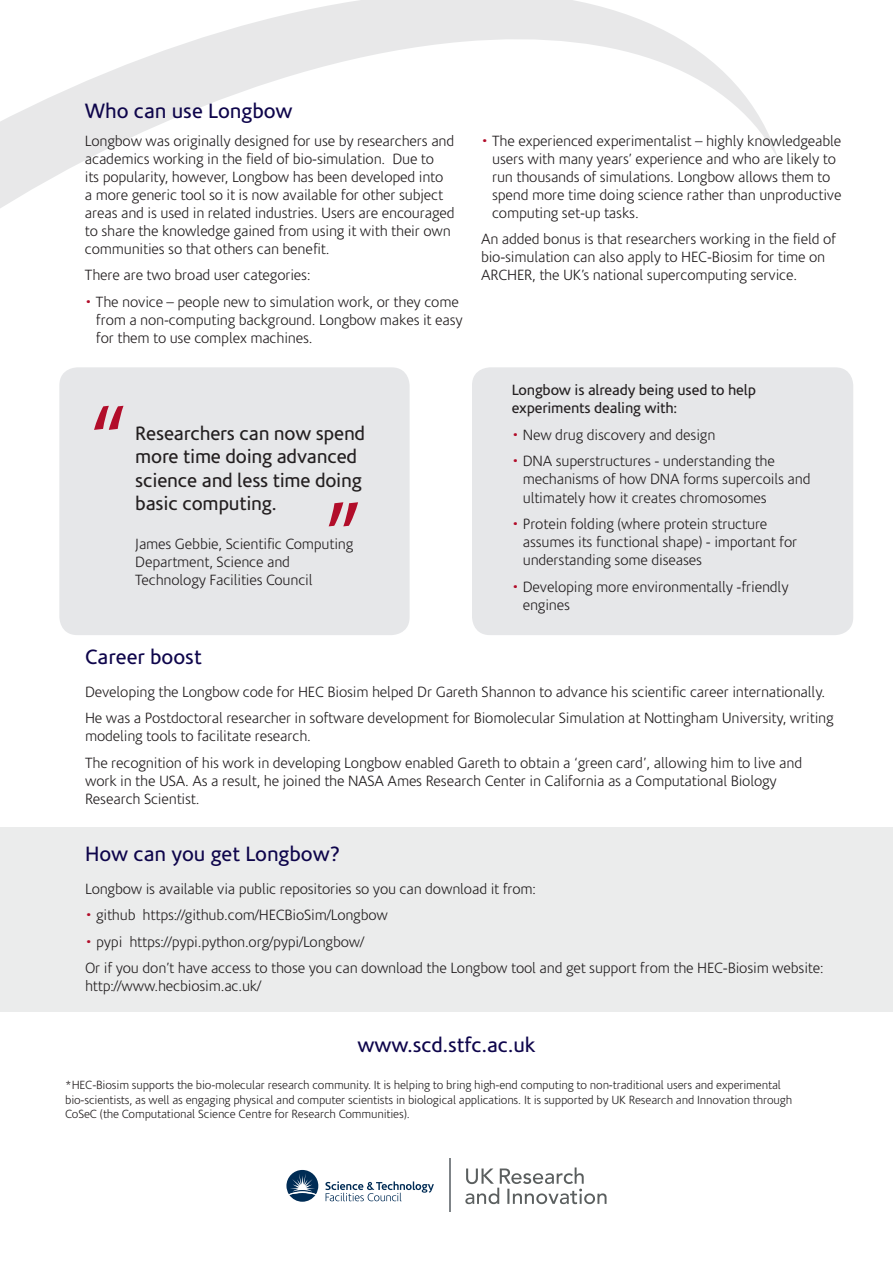
<style>
.page{position:relative;width:893px;height:1263px;background:#fff}
.page>*{position:absolute;margin:0;border:0;box-sizing:border-box;transform-origin:0 0}
.t1{font:21px "Corisande";color:#0e054b}
.t2{font:19.5px/23.4px "Corisande";letter-spacing:-.01em;color:#231f20}
.t3{font:300 15px/18px "Corisande";letter-spacing:-.01em;color:#231f20}
.t4{font:15px/18px "Corisande";letter-spacing:-.01em;color:#231f20}
.t5{font:300 12px/14.4px "Corisande";letter-spacing:-.01em;color:#231f20}
.s1{color:#b20d2a}
</style>
<div class="page">
<svg style="left:0;top:0;width:779px;height:208px"></svg>
<div style="left:0;top:827px;width:893px;height:185px;background:#ebecec"></div>
<div style="left:472px;top:367px;width:381px;height:268px;background:#e6e7e9;border-radius:18px"></div>
<div style="left:59px;top:367px;width:351px;height:268px;background:#e6e7e9;border-radius:18px"></div>
<svg style="left:94px;top:406px;width:30px;height:24px"></svg>
<svg style="left:329px;top:502px;width:29px;height:24px"></svg>
<svg style="left:465px;top:1167px;width:141px;height:37px"></svg>
<hr style="left:449px;top:1158px;width:1px;height:53px;background:#7f8488">
<svg style="left:325px;top:1181px;width:109px;height:20px"></svg>
<svg style="left:286px;top:1170px;width:32px;height:32px"></svg>
<p class="t1" style="left:85px;top:99px;width:209px">Who can use Longbow</p>
<p class="t3" style="left:85px;top:132px;width:371px">Longbow was originally designed for use by researchers and academics working in the field of bio-simulation. Due to<br>its popularity, however, Longbow has been developed into<br>a more generic tool so it is now available for other subject areas and is used in related industries. Users are encouraged to share the knowledge gained from using it with their own communities so that others can benefit.</p>
<p class="t3" style="left:85px;top:267px;width:227px">There are two broad user categories:</p>
<p class="t3" style="left:96px;top:293px;width:368px;text-indent:-11px"><span class="s1">•</span> The novice – people new to simulation work, or they come from a non-computing background. Longbow makes it easy for them to use complex machines.</p>
<p class="t2" style="left:135px;top:422px;width:231px">Researchers can now spend more time doing advanced science and less time doing basic computing.</p>
<p class="t3" style="left:135px;top:535px;width:219px">James Gebbie, Scientific Computing<br>Department, Science and<br>Technology Facilities Council</p>
<p class="t3" style="left:492px;top:132px;width:351px;text-indent:-11px"><span class="s1">•</span> The experienced experimentalist – highly knowledgeable users with many years’ experience and who are likely to run thousands of simulations. Longbow allows them to spend more time doing science rather than unproductive computing set-up tasks.</p>
<p class="t3" style="left:481px;top:231px;width:357px">An added bonus is that researchers working in the field of bio-simulation can also apply to HEC-Biosim for time on<br>ARCHER, the UK’s national supercomputing service.</p>
<p class="t4" style="left:512px;top:382px;width:246px">Longbow is already being used to help experiments dealing with:</p>
<p class="t3" style="left:512px;top:426px;width:205px"><span class="s1">•</span> New drug discovery and design</p>
<p class="t3" style="left:523px;top:453px;width:289px;text-indent:-11px"><span class="s1">•</span> DNA superstructures - understanding the mechanisms of how DNA forms supercoils and ultimately how it creates chromosomes</p>
<p class="t3" style="left:523px;top:515px;width:276px;text-indent:-11px"><span class="s1">•</span> Protein folding (where protein structure assumes its functional shape) - important for understanding some diseases</p>
<p class="t3" style="left:523px;top:578px;width:267px;text-indent:-11px"><span class="s1">•</span> Developing more environmentally -friendly engines</p>
<p class="t1" style="left:85px;top:645px;width:118px">Career boost</p>
<p class="t3" style="left:85px;top:683px;width:742px">Developing the Longbow code for HEC Biosim helped Dr Gareth Shannon to advance his scientific career internationally.</p>
<p class="t3" style="left:85px;top:709px;width:750px">He was a Postdoctoral researcher in software development for Biomolecular Simulation at Nottingham University, writing modeling tools to facilitate research.</p>
<p class="t3" style="left:85px;top:754px;width:719px">The recognition of his work in developing Longbow enabled Gareth to obtain a ‘green card’, allowing him to live and work in the USA. As a result, he joined the NASA Ames Research Center in California as a Computational Biology<br>Research Scientist.</p>
<p class="t1" style="left:85px;top:842px;width:257px">How can you get Longbow?</p>
<p class="t3" style="left:85px;top:880px;width:452px">Longbow is available via public repositories so you can download it from:</p>
<p class="t3" style="left:85px;top:906px;width:304px"><span class="s1">•</span> github https://github.com/HECBioSim/Longbow</p>
<p class="t3" style="left:85px;top:933px;width:281px"><span class="s1">•</span> pypi https://pypi.python.org/pypi/Longbow/</p>
<p class="t3" style="left:85px;top:959px;width:740px">Or if you don’t have access to those you can download the Longbow tool and get support from the HEC-Biosim website: http://www.hecbiosim.ac.uk/</p>
<p class="t1" style="left:357px;top:1033px;width:180px">www.scd.stfc.ac.uk</p>
<p class="t5" style="left:65px;top:1078px;width:729px">*HEC-Biosim supports the bio-molecular research community. It is helping to bring high-end computing to non-traditional users and experimental bio-scientists, as well as engaging physical and computer scientists in biological applications. It is supported by UK Research and Innovation through<br>CoSeC (the Computational Science Centre for Research Communities).</p>
</div>
